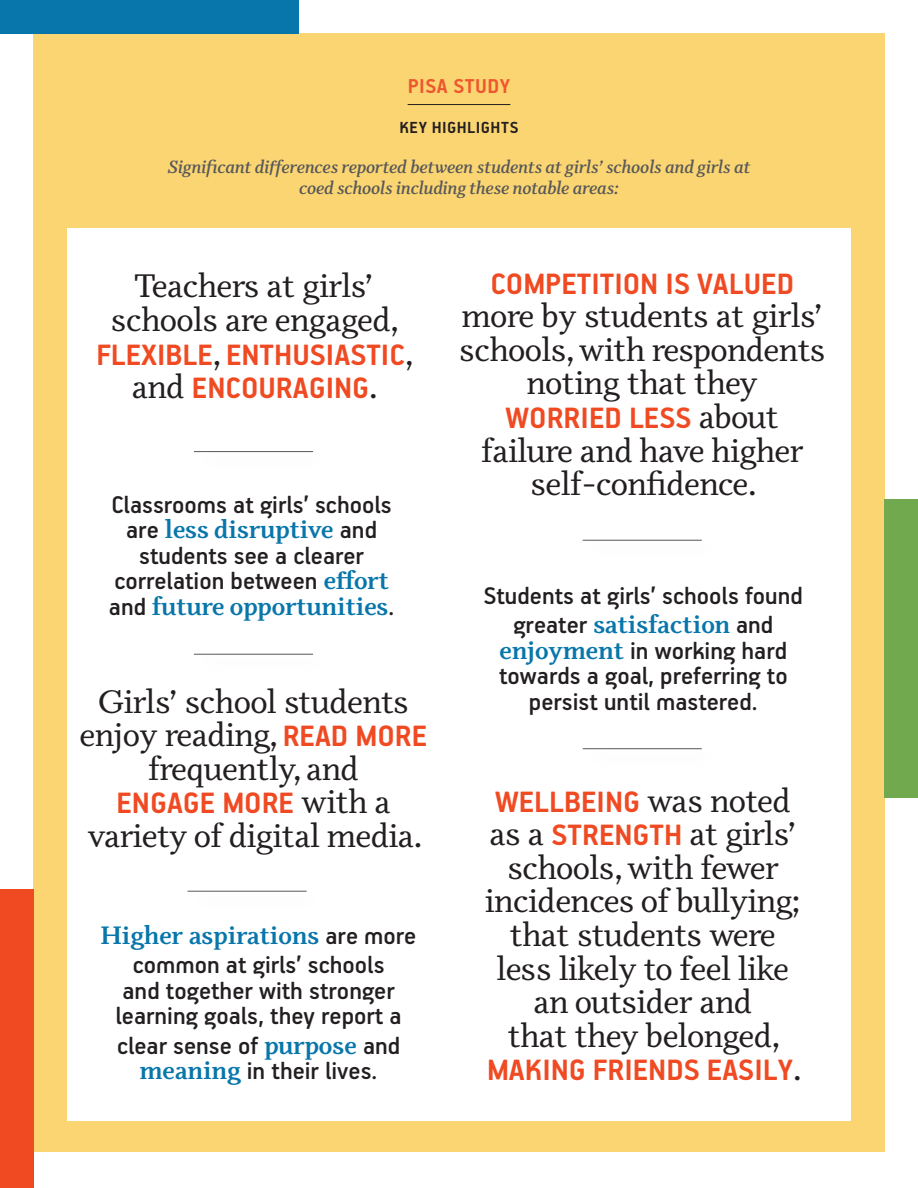
<style>
.page{position:relative;width:918px;height:1188px;background:#fff}
.page>*{position:absolute;margin:0;border:0;box-sizing:border-box;transform-origin:0 0}
.t1{font:33px/33.6px "Odile";letter-spacing:-.02em;color:#231f20;text-align:center}
.t2{font:700 33px/33.6px "PF Handbook Pro";color:#f04a23;text-align:center}
.t3{font:500 27px/25.5px "PF Handbook Pro";color:#231f20;text-align:center}
.t4{font:700 25.5px "Odile";color:#0876aa}
.t5{font:700 22.5px "PF Handbook Pro";letter-spacing:.02em;color:#ee5630}
.t6{font:italic 600 18px/21.6px "Odile";letter-spacing:-.02em;color:#57585a;text-align:center}
.t7{font:700 18px "PF Handbook Pro";letter-spacing:.02em;color:#231f20}
.s1{font-family:"Odile";font-weight:400;color:#231f20}
.s2{font-family:"PF Handbook Pro";font-weight:500;font-size:27px;color:#231f20}
.s3{font-family:"Odile";font-weight:700;font-size:25.5px;color:#0876aa}
.s4{font-family:"PF Handbook Pro";font-weight:700;color:#f04a23}
</style>
<div class="page">
<div style="left:33px;top:33px;width:852px;height:1119px;background:#fbd571"></div>
<div style="left:68px;top:228px;width:783px;height:892px;background:#fff"></div>
<div style="left:0;top:890px;width:33px;height:298px;background:#f04a23"></div>
<div style="left:0;top:0;width:298px;height:33px;background:#0876aa"></div>
<div style="left:885px;top:500px;width:33px;height:298px;background:#71a94f"></div>
<hr style="left:408px;top:104px;width:102px;height:1px;background:#231f20">
<hr style="left:194px;top:451px;width:119px;height:1px;background:#57585a">
<hr style="left:194px;top:654px;width:119px;height:1px;background:#57585a">
<hr style="left:188px;top:891px;width:119px;height:1px;background:#57585a">
<hr style="left:583px;top:540px;width:119px;height:1px;background:#57585a">
<hr style="left:583px;top:748px;width:119px;height:1px;background:#57585a">
<p class="t5" style="left:408px;top:78px;width:104px">PISA STUDY</p>
<p class="t7" style="left:400px;top:120px;width:120px">KEY HIGHLIGHTS</p>
<p class="t6" style="left:168px;top:157px;width:584px">Significant differences reported between students at girls’ schools and girls at coed schools including these notable areas:</p>
<p class="t1" style="left:111px;top:272px;width:290px">Teachers at girls’ schools are engaged,</p>
<p class="t2" style="left:96px;top:340px;width:319px">FLEXIBLE<span class="s1">,</span> ENTHUSIASTIC<span class="s1">, and</span> ENCOURAGING<span class="s1">.</span></p>
<p class="t3" style="left:111px;top:493px;width:282px">Classrooms at girls’ schools</p>
<p class="t4" style="left:126px;top:519px;width:252px"><span class="s2">are</span> less disruptive <span class="s2">and</span></p>
<p class="t3" style="left:114px;top:544px;width:276px">students see a clearer correlation between <span class="s3">effort</span></p>
<p class="t4" style="left:109px;top:595px;width:287px"><span class="s2">and</span> future opportunities<span class="s2">.</span></p>
<p class="t1" style="left:80px;top:687px;width:349px">Girls’ school students enjoy reading, <span class="s4">READ MORE </span>frequently, and</p>
<p class="t2" style="left:117px;top:789px;width:276px">ENGAGE MORE <span class="s1">with a</span></p>
<p class="t1" style="left:87px;top:821px;width:337px">variety of digital media.</p>
<p class="t4" style="left:101px;top:924px;width:317px">Higher aspirations <span class="s2">are more</span></p>
<p class="t3" style="left:116px;top:954px;width:288px">common at girls’ schools and together with stronger learning goals, they report a</p>
<p class="t3" style="left:117px;top:1034px;width:285px">clear sense of <span class="s3">purpose</span> and <span class="s3">meaning</span> in their lives.</p>
<p class="t2" style="left:490px;top:269px;width:305px">COMPETITION IS VALUED</p>
<p class="t1" style="left:459px;top:301px;width:368px">more by students at girls’ schools, with respondents noting that they</p>
<p class="t2" style="left:506px;top:403px;width:275px">WORRIED LESS <span class="s1">about</span></p>
<p class="t1" style="left:481px;top:436px;width:324px">failure and have higher self-confidence.</p>
<p class="t3" style="left:484px;top:584px;width:321px">Students at girls’ schools found</p>
<p class="t4" style="left:513px;top:613px;width:262px"><span class="s2">greater</span> satisfaction <span class="s2">and</span></p>
<p class="t3" style="left:499px;top:639px;width:290px"><span class="s3">enjoyment</span> in working hard towards a goal, preferring to persist until mastered.</p>
<p class="t2" style="left:495px;top:787px;width:297px">WELLBEING <span class="s1">was noted</span></p>
<p class="t1" style="left:485px;top:819px;width:318px">as a <span class="s4">STRENGTH</span> at girls’ schools, with fewer incidences of bullying; that students were less likely to feel like an outsider and<br>that they belonged,</p>
<p class="t2" style="left:487px;top:1056px;width:317px">MAKING FRIENDS EASILY<span class="s1">.</span></p>
</div>
